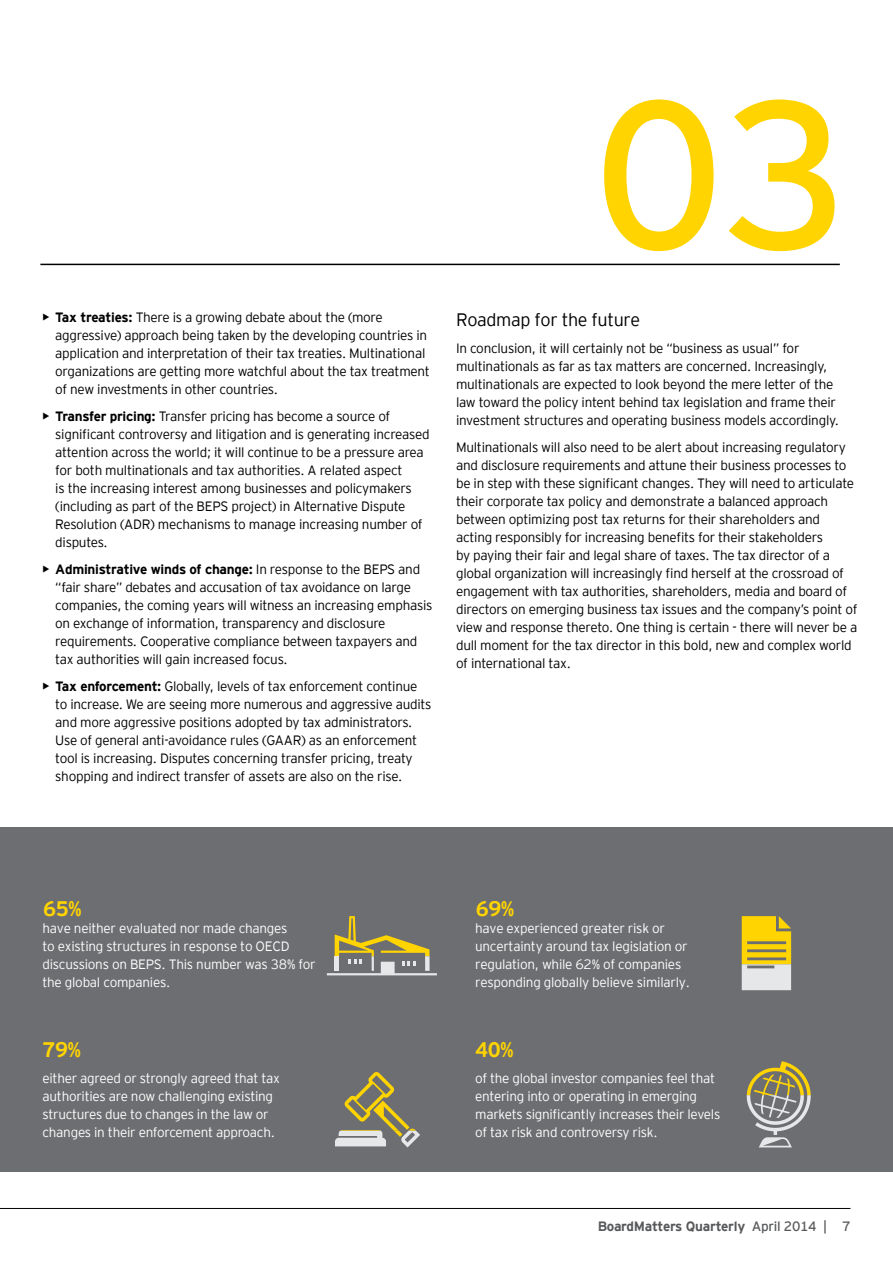
<style>
.page{position:relative;width:893px;height:1263px;background:#fff}
.page>*{position:absolute;margin:0;border:0;box-sizing:border-box;transform-origin:0 0}
.t1{font:210px "EY Interstate";color:#ffd400}
.t2{font:700 21px "EY Interstate";letter-spacing:-.02em;color:#ffd400}
.t3{font:300 18px "EY Interstate";letter-spacing:-.02em;color:#000}
.t4{font:300 13.5px/18px "EY Interstate";letter-spacing:-.02em;color:#000}
.t5{font:300 13.5px/18px "EY Interstate";letter-spacing:-.02em;color:#fff}
.t6{font:700 13.5px "EY Interstate";letter-spacing:-.02em;color:#58595b}
.s1{font-weight:700}
.s2{font-weight:400}
</style>
<div class="page">
<hr style="left:0;top:1208px;width:850px;height:1px;background:#000">
<div style="left:0;top:827px;width:893px;height:344px;background:#6d6e71"></div>
<svg style="left:335px;top:1072px;width:85px;height:75px"></svg>
<svg style="left:747px;top:1061px;width:64px;height:86px"></svg>
<hr style="left:40px;top:264px;width:800px;height:1px;background:#000">
<svg style="left:742px;top:916px;width:49px;height:74px;background:#dfc95d"></svg>
<svg style="left:327px;top:916px;width:110px;height:59px"></svg>
<p class="t4" style="left:55px;top:308px;width:376px;text-indent:-13px"><span class="s1">• Tax treaties:</span> There is a growing debate about the (more aggressive) approach being taken by the developing countries in application and interpretation of their tax treaties. Multinational organizations are getting more watchful about the tax treatment of new investments in other countries.</p>
<p class="t4" style="left:55px;top:407px;width:376px;text-indent:-13px"><span class="s1">• Transfer pricing:</span> Transfer pricing has become a source of significant controversy and litigation and is generating increased attention across the world; it will continue to be a pressure area for both multinationals and tax authorities. A related aspect<br>is the increasing interest among businesses and policymakers (including as part of the BEPS project) in Alternative Dispute Resolution (ADR) mechanisms to manage increasing number of disputes.</p>
<p class="t4" style="left:55px;top:560px;width:379px;text-indent:-13px"><span class="s1">• Administrative winds of change:</span> In response to the BEPS and “fair share” debates and accusation of tax avoidance on large companies, the coming years will witness an increasing emphasis on exchange of information, transparency and disclosure requirements. Cooperative compliance between taxpayers and tax authorities will gain increased focus.</p>
<p class="t4" style="left:55px;top:677px;width:378px;text-indent:-13px"><span class="s1">• Tax enforcement:</span> Globally, levels of tax enforcement continue to increase. We are seeing more numerous and aggressive audits and more aggressive positions adopted by tax administrators.<br>Use of general anti-avoidance rules (GAAR) as an enforcement tool is increasing. Disputes concerning transfer pricing, treaty shopping and indirect transfer of assets are also on the rise.</p>
<h1 class="t1" style="left:594px;top:25px;width:258px">03</h1>
<h3 class="t3" style="left:456px;top:307px;width:186px">Roadmap for the future</h3>
<p class="t4" style="left:456px;top:338px;width:384px">In conclusion, it will certainly not be “business as usual” for multinationals as far as tax matters are concerned. Increasingly, multinationals are expected to look beyond the mere letter of the law toward the policy intent behind tax legislation and frame their investment structures and operating business models accordingly.</p>
<p class="t4" style="left:456px;top:437px;width:403px">Multinationals will also need to be alert about increasing regulatory and disclosure requirements and attune their business processes to be in step with these significant changes. They will need to articulate their corporate tax policy and demonstrate a balanced approach between optimizing post tax returns for their shareholders and acting responsibly for increasing benefits for their stakeholders<br>by paying their fair and legal share of taxes. The tax director of a global organization will increasingly find herself at the crossroad of engagement with tax authorities, shareholders, media and board of directors on emerging business tax issues and the company’s point of view and response thereto. One thing is certain - there will never be a dull moment for the tax director in this bold, new and complex world of international tax.</p>
<h2 class="t2" style="left:43px;top:893px;width:40px">65%</h2>
<h2 class="t2" style="left:476px;top:893px;width:40px">69%</h2>
<p class="t5" style="left:43px;top:918px;width:275px">have neither evaluated nor made changes<br>to existing structures in response to OECD discussions on BEPS. This number was 38% for the global companies.</p>
<p class="t5" style="left:475px;top:918px;width:216px">have experienced greater risk or uncertainty around tax legislation or regulation, while 62% of companies responding globally believe similarly.</p>
<h2 class="t2" style="left:43px;top:1034px;width:40px">79%</h2>
<h2 class="t2" style="left:475px;top:1034px;width:40px">40%</h2>
<p class="t5" style="left:43px;top:1068px;width:239px">either agreed or strongly agreed that tax authorities are now challenging existing structures due to changes in the law or changes in their enforcement approach.</p>
<p class="t5" style="left:475px;top:1068px;width:247px">of the global investor companies feel that entering into or operating in emerging markets significantly increases their levels of tax risk and controversy risk.</p>
<p class="t6" style="left:598px;top:1217px;width:254px">BoardMatters Quarterly <span class="s2">April 2014 | 7</span></p>
</div>
